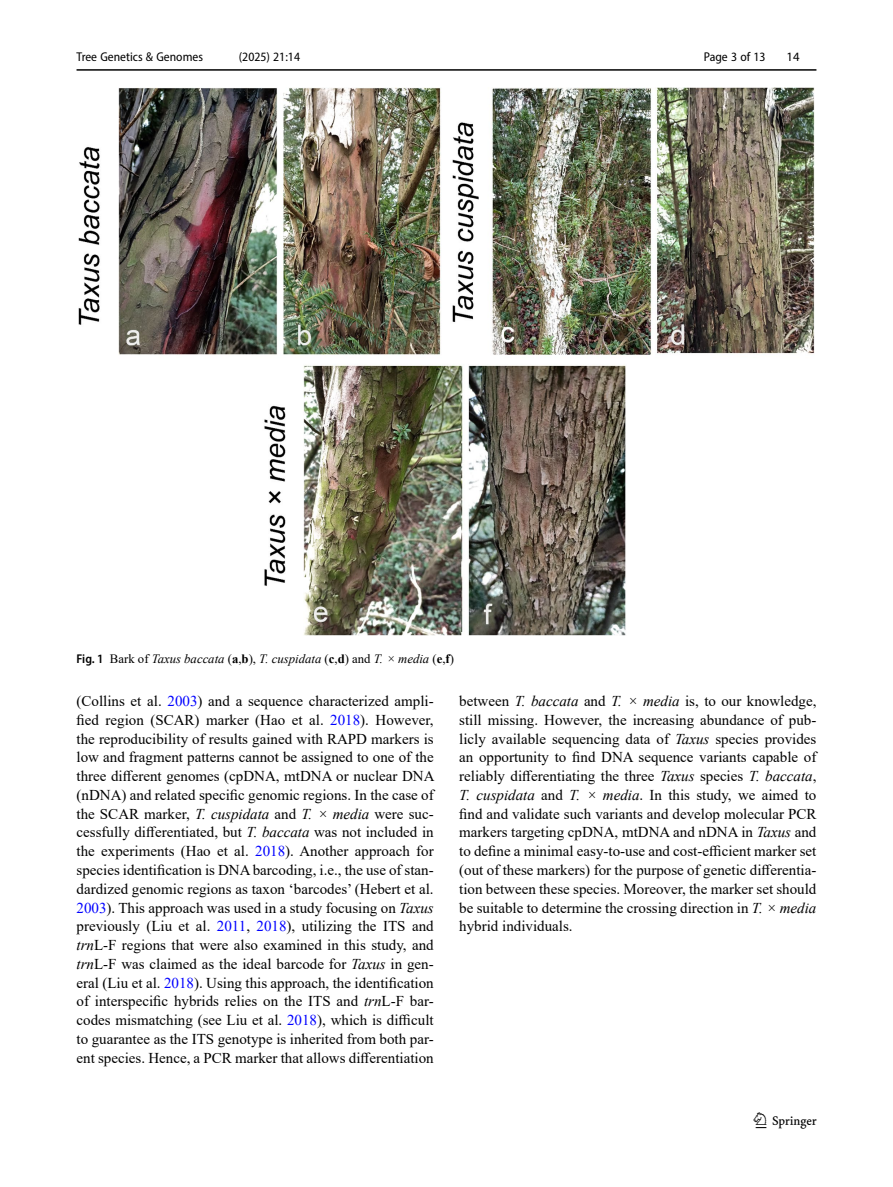
<style>
.page{position:relative;width:893px;height:1187px;background:#fff}
.page>*{position:absolute;margin:0;border:0;box-sizing:border-box;transform-origin:0 0}
.t1{font:22.5px "Springnew";color:#000}
.Body_Text_Indent{font:15px/18.8px "Times New Roman";color:#000;text-align:justify}
.Figure_Caption{font:italic 12.75px "Times New Roman";color:#000}
.t2{font:semi-condensed 12.75px "Myriad Pro";color:#000}
.t3{font:12.75px "Myriad Pro";color:#000}
.s1{font-family:"Myriad Pro";font-weight:600;font-style:normal;font-stretch:semi-condensed}
.s2{font-style:normal}
.s3{font-weight:700;font-style:normal}
.s4{color:#00f}
.s5{font-style:italic}
</style>
<div class="page">
<hr style="left:77px;top:69px;width:739px;height:2px;background:#000">
<img style="left:79px;top:87px;width:735px;height:548px">
<p class="t2" style="left:77px;top:49px;width:128px">Tree Genetics &amp; Genomes</p>
<p class="t2" style="left:239px;top:49px;width:63px">(2025) 21:14</p>
<p class="Figure_Caption" style="left:77px;top:650px;width:379px"><span class="s1">Fig. 1</span> <span class="s2">Bark of</span> Taxus baccata <span class="s2">(</span><span class="s3">a</span><span class="s2">,</span><span class="s3">b</span><span class="s2">),</span> T. cuspidata <span class="s2">(</span><span class="s3">c</span><span class="s2">,</span><span class="s3">d</span><span class="s2">) and</span> T. × media <span class="s2">(</span><span class="s3">e</span><span class="s2">,</span><span class="s3">f</span><span class="s2">)</span></p>
<p class="t2" style="left:704px;top:49px;width:63px">Page 3 of 13</p>
<p class="t3" style="left:786px;top:48px;width:15px">14</p>
<p class="Body_Text_Indent" style="left:77px;top:691px;width:359px">(Collins et al. <span class="s4">2003</span>) and a sequence characterized ampli&shy;fied region (SCAR) marker (Hao et al. <span class="s4">2018</span>). However, the reproducibility of results gained with RAPD markers is low and fragment patterns cannot be assigned to one of the three different genomes (cpDNA, mtDNA or nuclear DNA (nDNA) and related specific genomic regions. In the case of the SCAR marker, <span class="s5">T. cuspidata</span> and <span class="s5">T. × media</span> were suc&shy;cessfully differentiated, but <span class="s5">T. baccata</span> was not included in the experiments (Hao et al. <span class="s4">2018</span>). Another approach for species identification is DNA barcoding, i.e., the use of stan&shy;dardized genomic regions as taxon ‘barcodes’ (Hebert et al.<br><span class="s4">2003</span>). This approach was used in a study focusing on <span class="s5">Taxus </span>previously (Liu et al. <span class="s4">2011</span>, <span class="s4">2018</span>), utilizing the ITS and <span class="s5">trn</span>L-F regions that were also examined in this study, and <span class="s5">trn</span>L-F was claimed as the ideal barcode for <span class="s5">Taxus</span> in gen&shy;eral (Liu et al. <span class="s4">2018</span>). Using this approach, the identification of interspecific hybrids relies on the ITS and <span class="s5">trn</span>L-F bar&shy;codes mismatching (see Liu et al. <span class="s4">2018</span>), which is difficult to guarantee as the ITS genotype is inherited from both par&shy;ent species. Hence, a PCR marker that allows differentiation</p>
<p class="Body_Text_Indent" style="left:459px;top:691px;width:359px">between <span class="s5">T. baccata</span> and <span class="s5">T. × media</span> is, to our knowledge, still missing. However, the increasing abundance of pub&shy;licly available sequencing data of <span class="s5">Taxus</span> species provides an opportunity to find DNA sequence variants capable of reliably differentiating the three <span class="s5">Taxus</span> species <span class="s5">T. baccata</span>, <span class="s5">T. cuspidata</span> and <span class="s5">T. × media</span>. In this study, we aimed to find and validate such variants and develop molecular PCR markers targeting cpDNA, mtDNA and nDNA in <span class="s5">Taxus</span> and to define a minimal easy-to-use and cost-efficient marker set (out of these markers) for the purpose of genetic differentia&shy;tion between these species. Moreover, the marker set should be suitable to determine the crossing direction in <span class="s5">T. × media </span>hybrid individuals.</p>
<h1 class="t1" style="left:756px;top:1107px;width:63px">1 3</h1>
</div>
